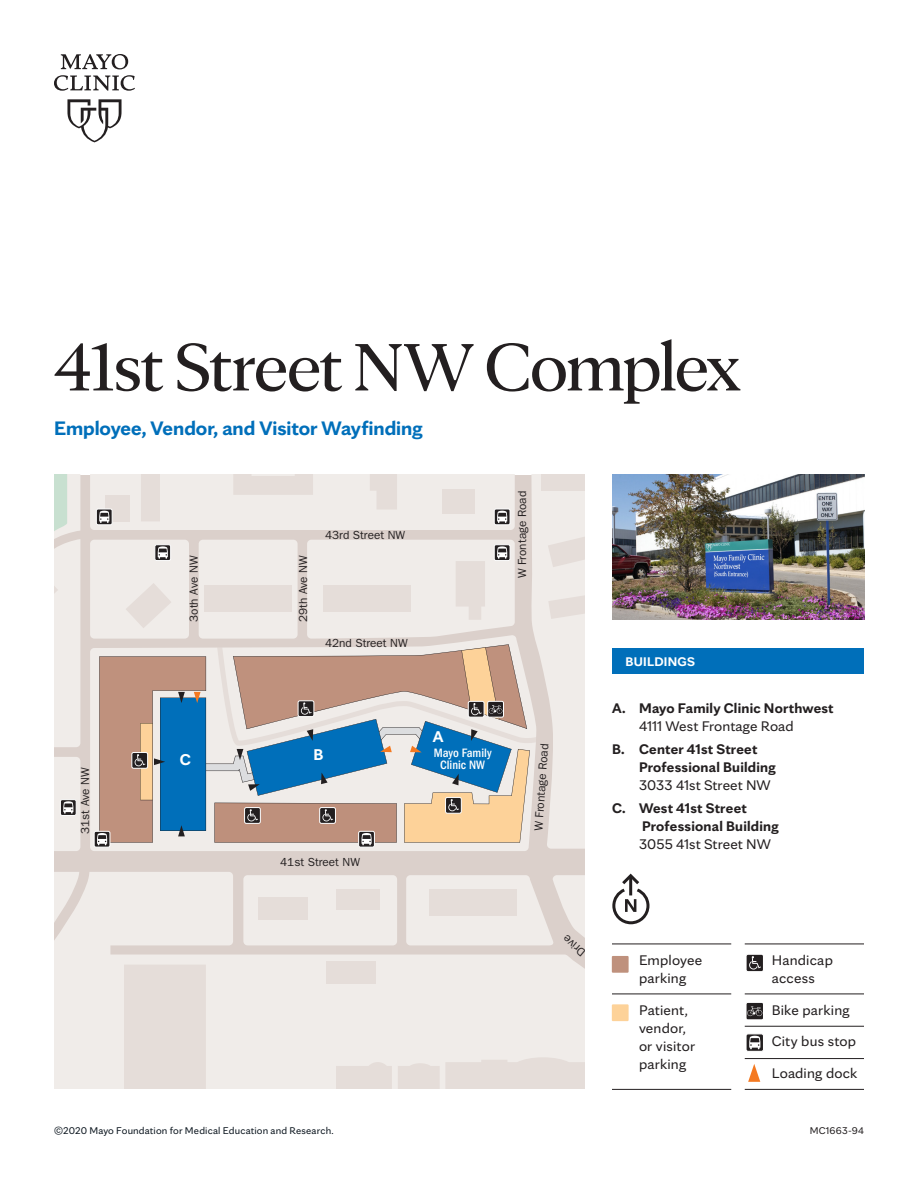
<style>
.page{position:relative;width:918px;height:1188px;background:#fff}
.page>*{position:absolute;margin:0;border:0;box-sizing:border-box;transform-origin:0 0}
.MC_-_TITLE{font:72px "Mayo Clinic Serif Display";letter-spacing:-.02em;color:#231f20}
.MC_-_SUBTITLE{font:700 21px "Mayo Clinic Sans";color:#006fba}
.t1{font:700 16.8px "Mayo Clinic Sans";color:#fff}
.MC_-_SUBHEAD_2{font:700 15px/18px "Mayo Clinic Sans";letter-spacing:.015em;color:#231f20}
.MC_-_SUBHEAD_2-2{font:15px/18px "Mayo Clinic Sans";letter-spacing:.015em;color:#231f20}
.MC_-_SUBHEAD_1{font:700 13.5px "Mayo Clinic Sans";letter-spacing:.02em;color:#fff}
.t2{font:500 condensed 12.6px/12.6px "ITC Franklin Gothic Std";color:#fff;text-align:center}
.t3{font:11.7px "ITC Franklin Gothic Std";color:#231f20}
.t4{font:10.5px "Mayo Clinic Sans";letter-spacing:.015em;color:#0d1720}
.MC___TRACKING{font:10.5px "Mayo Clinic Sans";letter-spacing:.02em;color:#231f20}
.s1{font-weight:400}
</style>
<div class="page">
<svg style="left:54px;top:54px;width:81px;height:88px"></svg>
<div style="left:54px;top:475px;width:531px;height:614px;background:#dbd0cb"></div>
<svg style="left:54px;top:872px;width:344px;height:217px;background:#eee9e6"></svg>
<div style="left:336px;top:890px;width:44px;height:20px;background:#e5ddd9"></div>
<div style="left:258px;top:897px;width:50px;height:23px;background:#e5ddd9"></div>
<svg style="left:54px;top:475px;width:26px;height:272px;background:#ebe9e5"></svg>
<div style="left:326px;top:962px;width:49px;height:22px;background:#e5ddd9"></div>
<div style="left:124px;top:965px;width:82px;height:124px;background:#e5ddd9"></div>
<svg style="left:336px;top:1062px;width:56px;height:27px"></svg>
<svg style="left:398px;top:875px;width:187px;height:214px"></svg>
<svg style="left:54px;top:757px;width:26px;height:94px;background:#e4e0de"></svg>
<svg style="left:90px;top:475px;width:495px;height:376px"></svg>
<svg style="left:612px;top:873px;width:38px;height:52px"></svg>
<div style="left:612px;top:648px;width:252px;height:26px;background:#006fba"></div>
<img style="left:612px;top:475px;width:252px;height:145px">
<hr style="left:612px;top:944px;width:119px;height:1px;background:#231f20">
<hr style="left:745px;top:944px;width:119px;height:1px;background:#231f20">
<div style="left:612px;top:956px;width:17px;height:17px;background:#bf917d"></div>
<div style="left:612px;top:1004px;width:17px;height:17px;background:#fdd299"></div>
<svg style="left:746px;top:1034px;width:18px;height:17px"></svg>
<div style="left:746px;top:1033px;width:18px;height:19px;border:1px solid #fff;border-radius:2px"></div>
<svg style="left:749px;top:1036px;width:11px;height:14px"></svg>
<svg style="left:746px;top:1002px;width:17px;height:18px"></svg>
<div style="left:746px;top:954px;width:17px;height:18px;background:#231f20;border-radius:2px"></div>
<div style="left:746px;top:954px;width:18px;height:18px;border:1px solid #fff;border-radius:2px"></div>
<svg style="left:749px;top:956px;width:12px;height:14px"></svg>
<svg style="left:748px;top:1064px;width:12px;height:18px"></svg>
<hr style="left:612px;top:994px;width:119px;height:1px;background:#231f20">
<hr style="left:745px;top:994px;width:119px;height:1px;background:#231f20">
<hr style="left:745px;top:1058px;width:119px;height:1px;background:#231f20">
<hr style="left:745px;top:1026px;width:119px;height:1px;background:#231f20">
<hr style="left:612px;top:1089px;width:119px;height:1px;background:#231f20">
<hr style="left:745px;top:1089px;width:119px;height:1px;background:#231f20">
<p class="MC_-_TITLE" style="left:54px;top:312px;width:687px">41st Street NW Complex</p>
<p class="MC_-_SUBTITLE" style="left:54px;top:411px;width:370px">Employee, Vendor, and Visitor Wayfinding</p>
<p class="t3" style="left:79px;top:834px;width:68px;rotate:-90deg">31st Ave NW</p>
<p class="t3" style="left:187px;top:622px;width:67px;rotate:-90deg">3oth Ave NW</p>
<p class="t3" style="left:297px;top:622px;width:68px;rotate:-90deg">29th Ave NW</p>
<p class="t3" style="left:325px;top:528px;width:81px">43rd Street NW</p>
<p class="t3" style="left:325px;top:636px;width:84px">42nd Street NW</p>
<p class="t3" style="left:516px;top:578px;width:89px;rotate:-90deg">W Frontage Road</p>
<p class="t1" style="left:180px;top:746px;width:13px">C</p>
<p class="t1" style="left:313px;top:741px;width:11px">B</p>
<p class="t3" style="left:280px;top:856px;width:81px">41st Street NW</p>
<p class="t1" style="left:433px;top:724px;width:12px">A</p>
<p class="t2" style="left:434px;top:746px;width:59px">Mayo Family<br>Clinic NW</p>
<p class="t3" style="left:532px;top:830px;width:89px;rotate:-86deg">W Frontage Road</p>
<p class="MC_-_SUBHEAD_1" style="left:626px;top:650px;width:71px">BUILDINGS</p>
<p class="MC_-_SUBHEAD_2" style="left:639px;top:698px;width:196px;text-indent:-27px">A. Mayo Family Clinic Northwest<br><span class="s1">4111 West Frontage Road</span></p>
<p class="MC_-_SUBHEAD_2" style="left:639px;top:739px;width:138px;text-indent:-27px">B. Center 41st Street<br>Professional Building<br><span class="s1">3033 41st Street NW</span></p>
<p class="MC_-_SUBHEAD_2" style="left:639px;top:797px;width:141px;text-indent:-27px">C. West 41st Street<br>Professional Building<br><span class="s1">3055 41st Street NW</span></p>
<p class="MC_-_SUBHEAD_2-2" style="left:639px;top:950px;width:65px">Employee parking</p>
<p class="MC_-_SUBHEAD_2-2" style="left:639px;top:999px;width:58px">Patient, vendor, or visitor parking</p>
<p class="MC_-_SUBHEAD_2-2" style="left:772px;top:950px;width:63px">Handicap access</p>
<p class="MC_-_SUBHEAD_2-2" style="left:772px;top:999px;width:79px">Bike parking</p>
<p class="MC_-_SUBHEAD_2-2" style="left:772px;top:1031px;width:86px">City bus stop</p>
<p class="MC_-_SUBHEAD_2-2" style="left:772px;top:1062px;width:87px">Loading dock</p>
<p class="t4" style="left:54px;top:1122px;width:281px">©2020 Mayo Foundation for Medical Education and Research.</p>
<p class="MC___TRACKING" style="left:810px;top:1122px;width:56px">MC1663-94</p>
</div>
